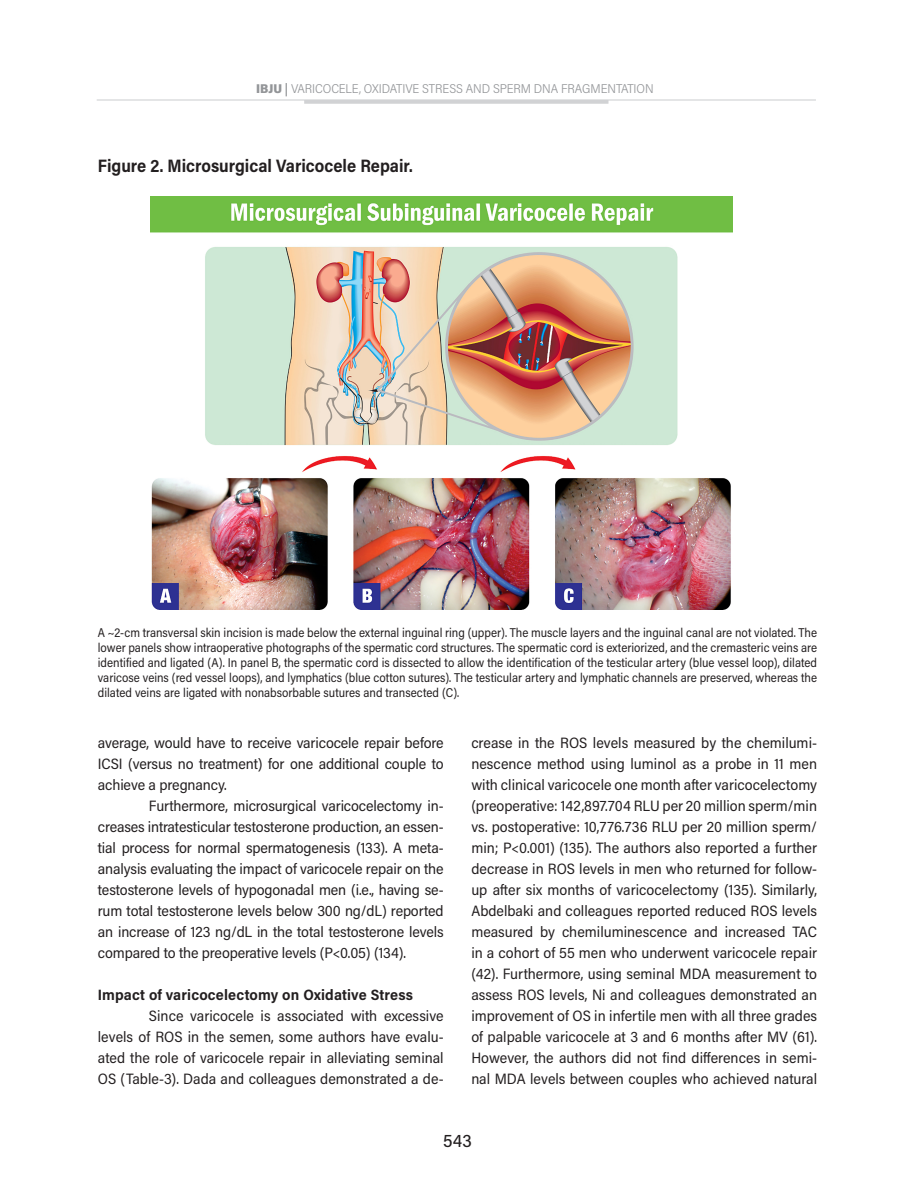
<style>
.page{position:relative;width:898px;height:1200px;background:#fff}
.page>*{position:absolute;margin:0;border:0;box-sizing:border-box;transform-origin:0 0}
.TITULO_TABELAS_E_FIGURAS{font:700 18px "Acumin Pro Semi Cond";color:#231f20;scale:.95 1}
.t1{font:500 18px "Acumin Pro Semi Cond";color:#231f20}
.TEXTO_ARTIGO{font:15px/21px "Acumin Pro Semi Cond";letter-spacing:-.005em;color:#231f20;text-align:justify}
.SUB_MARCADORES{font:700 15px "Acumin Pro Semi Cond";letter-spacing:.01em;color:#231f20}
.LEG_TABELAS_E_FIGURAS{font:12.75px/15px "Acumin Pro Semi Cond";color:#231f20;text-align:justify;scale:.95 1}
.t2{font:300 12.75px "Acumin Pro Semi Cond";letter-spacing:-.005em;color:#939598}
.s1{font-weight:900}
.s2{font-weight:600}
</style>
<div class="page">
<hr style="left:97px;top:99px;width:718px;height:2px;background:#dcdddf">
<hr style="left:304px;top:100px;width:304px;height:4px;background:#d1d2d4">
<img style="left:151px;top:197px;width:580px;height:412px">
<p class="t2" style="left:256px;top:79px;width:399px"><span class="s1">IBJU</span> <span class="s2">|</span> VARICOCELE, OXIDATIVE STRESS AND SPERM DNA FRAGMENTATION</p>
<p class="TITULO_TABELAS_E_FIGURAS" style="left:98px;top:153px;width:332px">Figure 2. Microsurgical Varicocele Repair.</p>
<p class="LEG_TABELAS_E_FIGURAS" style="left:98px;top:624px;width:758px">A ~2-cm transversal skin incision is made below the external inguinal ring (upper). The muscle layers and the inguinal canal are not violated. The lower panels show intraoperative photographs of the spermatic cord structures. The spermatic cord is exteriorized, and the cremasteric veins are identified and ligated (A). In panel B, the spermatic cord is dissected to allow the identification of the testicular artery (blue vessel loop), dilated varicose veins (red vessel loops), and lymphatics (blue cotton sutures). The testicular artery and lymphatic channels are preserved, whereas the dilated veins are ligated with nonabsorbable sutures and transected (C).</p>
<p class="TEXTO_ARTIGO" style="left:98px;top:731px;width:347px">average, would have to receive varicocele repair before ICSI (versus no treatment) for one additional couple to achieve a pregnancy.</p>
<p class="TEXTO_ARTIGO" style="left:98px;top:794px;width:347px;text-indent:51px">Furthermore, microsurgical varicocelectomy in&shy;creases intratesticular testosterone production, an essen&shy;tial process for normal spermatogenesis (133). A meta&shy;analysis evaluating the impact of varicocele repair on the testosterone levels of hypogonadal men (i.e., having se&shy;rum total testosterone levels below 300 ng/dL) reported an increase of 123 ng/dL in the total testosterone levels compared to the preoperative levels (P&lt;0.05) (134).</p>
<p class="SUB_MARCADORES" style="left:98px;top:983px;width:316px">Impact of varicocelectomy on Oxidative Stress</p>
<p class="TEXTO_ARTIGO" style="left:98px;top:1004px;width:347px;text-indent:51px">Since varicocele is associated with excessive levels of ROS in the semen, some authors have evalu&shy;ated the role of varicocele repair in alleviating seminal OS (Table-3). Dada and colleagues demonstrated a de-</p>
<p class="TEXTO_ARTIGO" style="left:471px;top:731px;width:347px">crease in the ROS levels measured by the chemilumi&shy;nescence method using luminol as a probe in 11 men with clinical varicocele one month after varicocelectomy (preoperative: 142,897.704 RLU per 20 million sperm/min vs. postoperative: 10,776.736 RLU per 20 million sperm/ min; P&lt;0.001) (135). The authors also reported a further decrease in ROS levels in men who returned for follow&shy;up after six months of varicocelectomy (135). Similarly, Abdelbaki and colleagues reported reduced ROS levels measured by chemiluminescence and increased TAC in a cohort of 55 men who underwent varicocele repair (42). Furthermore, using seminal MDA measurement to assess ROS levels, Ni and colleagues demonstrated an improvement of OS in infertile men with all three grades of palpable varicocele at 3 and 6 months after MV (61).<br>However, the authors did not find differences in semi&shy;nal MDA levels between couples who achieved natural</p>
<p class="t1" style="left:443px;top:1127px;width:30px">543</p>
</div>
